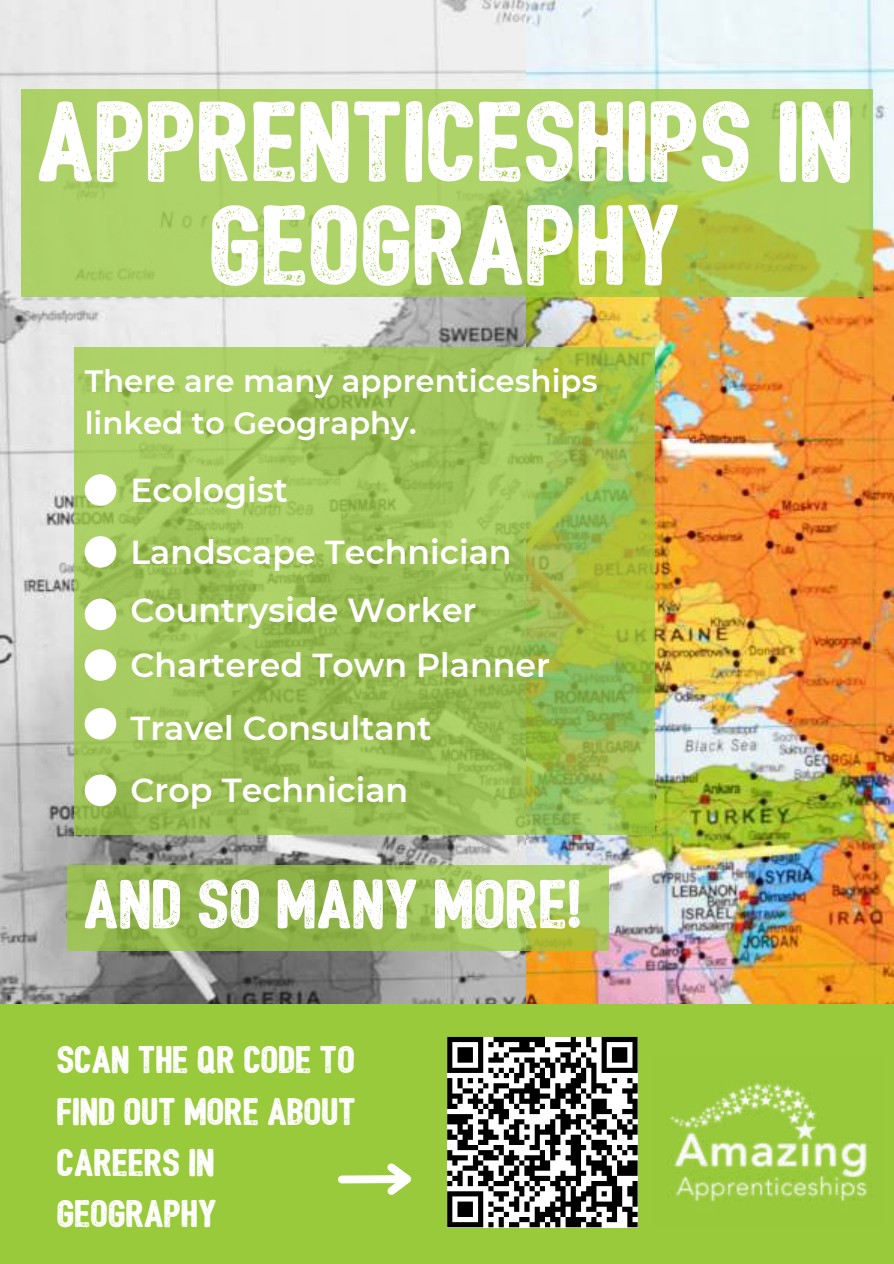
<style>
.page{position:relative;width:894px;height:1264px;background:#fff}
.page>*{position:absolute;margin:0;border:0;box-sizing:border-box;transform-origin:0 0}
.t1{font:108.45px/103.6px "Bushcraft textured";color:#fff;text-align:center}
.t2{font:66px "Bushcraft textured";color:#fff}
.t3{font:36.75px/51.3px "Bushcraft textured";color:#fff}
.t4{font:600 33.15px/61.8px "Montserrat";color:#fff}
.t5{font:600 30.75px/42px "Montserrat";color:#fff}
</style>
<div class="page">
<img style="left:0;top:0;width:526px;height:1004px">
<img style="left:526px;top:0;width:367px;height:1004px">
<div style="left:0;top:1004px;width:893px;height:259px;background:#99ca3b"></div>
<svg style="left:74px;top:347px;width:580px;height:487px;background:#9dc154"></svg>
<svg style="left:67px;top:865px;width:541px;height:85px;background:#98bc50"></svg>
<div style="left:85px;top:474px;width:31px;height:32px;background:#fff;border-radius:50%"></div>
<div style="left:85px;top:536px;width:31px;height:31px;background:#fff;border-radius:50%"></div>
<div style="left:85px;top:598px;width:31px;height:32px;background:#fff;border-radius:50%"></div>
<div style="left:85px;top:649px;width:31px;height:31px;background:#fff;border-radius:50%"></div>
<div style="left:85px;top:708px;width:31px;height:31px;background:#fff;border-radius:50%"></div>
<div style="left:85px;top:774px;width:31px;height:32px;background:#fff;border-radius:50%"></div>
<div style="left:342px;top:1175px;width:63px;height:8px;background:#fff"></div>
<svg style="left:380px;top:1163px;width:32px;height:32px"></svg>
<svg style="left:21px;top:89px;width:852px;height:208px;background:#abce60"></svg>
<img style="left:670px;top:1081px;width:202px;height:121px">
<svg style="left:447px;top:1036px;width:190px;height:191px;background:#7f7f7f"></svg>
<h1 class="t1" style="left:39px;top:94px;width:818px">APPRENTICESHIPS IN<br>GEOGRAPHY</h1>
<p class="t5" style="left:85px;top:359px;width:514px">There are many apprenticeships linked to Geography.</p>
<p class="t4" style="left:130px;top:458px;width:382px">Ecologist<br>Landscape Technician</p>
<p class="t4" style="left:130px;top:582px;width:421px;line-height:54.6px">Countryside Worker<br>Chartered Town Planner</p>
<p class="t4" style="left:130px;top:695px;width:302px;line-height:62.6px">Travel Consultant<br>Crop Technician</p>
<h2 class="t2" style="left:85px;top:876px;width:499px">AND SO MANY MORE!</h2>
<p class="t3" style="left:57px;top:1035px;width:300px">SCAN THE QR CODE TO<br>FIND OUT MORE ABOUT<br>CAREERS IN<br>GEOGRAPHY</p>
</div>
